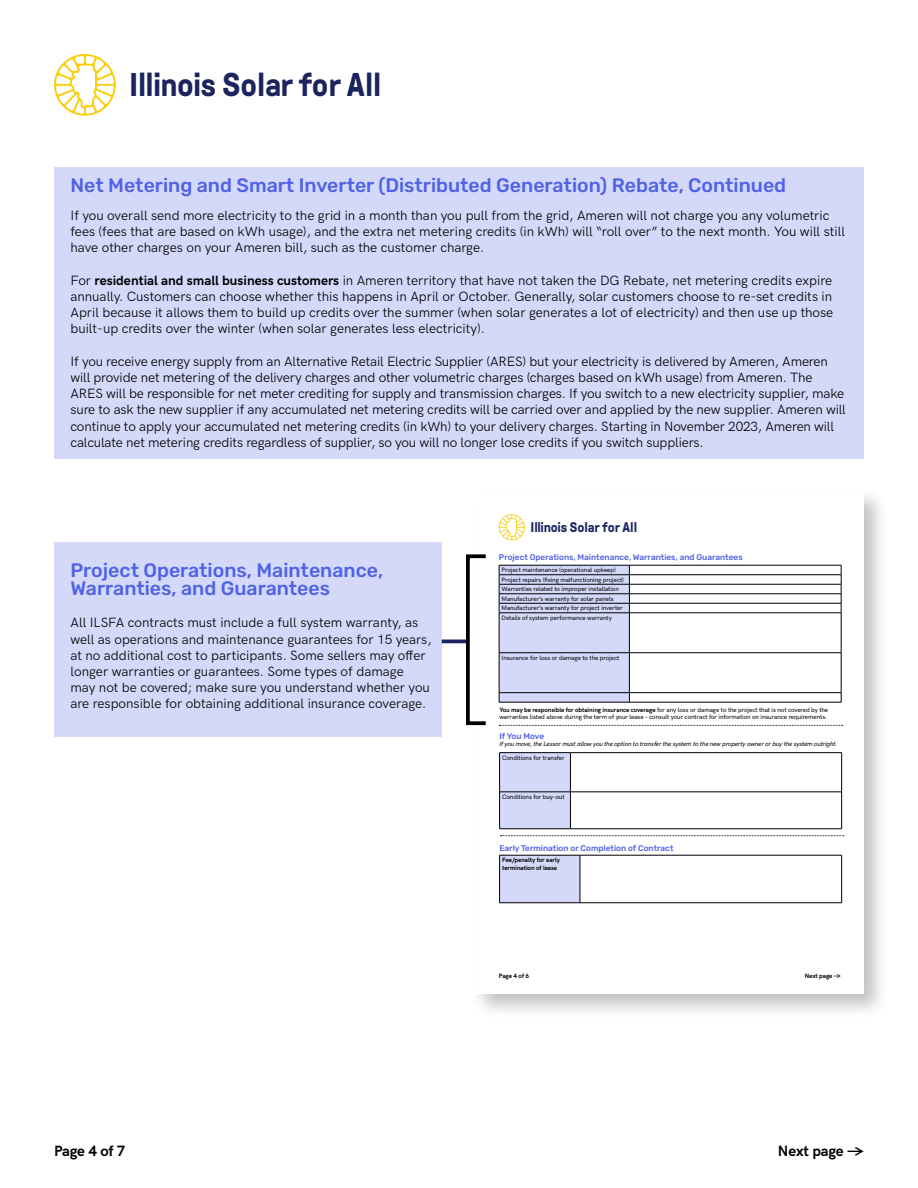
<style>
.page{position:relative;width:918px;height:1188px;background:#fff}
.page>*{position:absolute;margin:0;border:0;box-sizing:border-box;transform-origin:0 0}
.t1{font:700 33px "GT Pressura";letter-spacing:-.015em;color:#1c2460}
.t2{font:500 19.5px/18px "Rubik";color:#5062e5}
.t3{font:700 15px "HK Grotesk";letter-spacing:-.01em;color:#000}
.t4{font:700 13.95px "GT Pressura";letter-spacing:-.015em;color:#1c2460}
.t5{font:13.5px/16.2px "HK Grotesk";letter-spacing:-.01em;color:#000}
.t6{font:500 8.25px "Rubik";color:#5062e5}
.t7{font:500 6.3px/9.4px "HK Grotesk";letter-spacing:-.01em;color:#000}
.t8{font:italic 500 6.3px "HK Grotesk";letter-spacing:-.02em;color:#000}
.t9{font:700 6.3px/7.6px "HK Grotesk";letter-spacing:-.01em;color:#000}
.s1{font-weight:700}
</style>
<div class="page">
<svg style="left:54px;top:54px;width:62px;height:62px"></svg>
<div style="left:55px;top:167px;width:809px;height:292px;background:#d4d9fa"></div>
<div style="left:470px;top:485px;width:420px;height:534px;background:#000;opacity:.25"></div>
<div style="left:476px;top:491px;width:388px;height:503px;background:#fff"></div>
<svg style="left:499px;top:514px;width:26px;height:26px"></svg>
<div style="left:500px;top:855px;width:80px;height:48px;background:#d4d9fa"></div>
<hr style="left:499px;top:855px;width:81px;height:1px;background:#000">
<hr style="left:499px;top:855px;width:1px;height:48px;background:#000">
<hr style="left:580px;top:855px;width:262px;height:1px;background:#000">
<hr style="left:580px;top:855px;width:1px;height:48px;background:#000">
<hr style="left:841px;top:855px;width:1px;height:48px;background:#000">
<hr style="left:499px;top:903px;width:81px;height:1px;background:#000">
<hr style="left:580px;top:903px;width:262px;height:1px;background:#000">
<hr style="left:629px;top:565px;width:212px;height:1px;background:#000">
<hr style="left:629px;top:574px;width:212px;height:1px;background:#000">
<hr style="left:629px;top:584px;width:212px;height:1px;background:#000">
<hr style="left:629px;top:594px;width:212px;height:1px;background:#000">
<hr style="left:629px;top:603px;width:212px;height:1px;background:#000">
<svg style="left:841px;top:565px;width:1px;height:48px"></svg>
<hr style="left:629px;top:613px;width:212px;height:1px;background:#000">
<hr style="left:841px;top:613px;width:1px;height:40px;background:#000">
<hr style="left:629px;top:652px;width:212px;height:1px;background:#000">
<hr style="left:841px;top:653px;width:1px;height:40px;background:#000">
<hr style="left:629px;top:692px;width:212px;height:1px;background:#000">
<svg style="left:499px;top:565px;width:131px;height:137px;background:#c5c9e8"></svg>
<hr style="left:499px;top:702px;width:130px;height:1px;background:#000">
<hr style="left:629px;top:702px;width:212px;height:1px;background:#000">
<div style="left:500px;top:753px;width:70px;height:75px;background:#d4d9fa"></div>
<hr style="left:499px;top:752px;width:71px;height:1px;background:#000">
<hr style="left:499px;top:753px;width:1px;height:39px;background:#000">
<hr style="left:570px;top:752px;width:272px;height:1px;background:#000">
<hr style="left:570px;top:753px;width:1px;height:39px;background:#000">
<hr style="left:841px;top:753px;width:1px;height:39px;background:#000">
<hr style="left:499px;top:792px;width:71px;height:1px;background:#000">
<hr style="left:499px;top:792px;width:1px;height:37px;background:#000">
<hr style="left:570px;top:792px;width:272px;height:1px;background:#000">
<hr style="left:570px;top:792px;width:1px;height:37px;background:#000">
<hr style="left:841px;top:792px;width:1px;height:37px;background:#000">
<hr style="left:499px;top:828px;width:71px;height:1px;background:#000">
<hr style="left:570px;top:828px;width:272px;height:1px;background:#000">
<svg style="left:499px;top:725px;width:344px;height:1px"></svg>
<svg style="left:500px;top:835px;width:344px;height:1px"></svg>
<div style="left:54px;top:542px;width:388px;height:195px;background:#d4d9fa"></div>
<div style="left:466px;top:554px;width:22px;height:171px;border:4px solid #000"></div>
<hr style="left:442px;top:640px;width:24px;height:3px;background:#1c245e">
<h1 class="t1" style="left:129px;top:67px;width:254px">Illinois Solar for All</h1>
<h2 class="t2" style="left:70px;top:177px;width:717px">Net Metering and Smart Inverter (Distributed Generation) Rebate, Continued</h2>
<p class="t5" style="left:70px;top:206px;width:776px">If you overall send more electricity to the grid in a month than you pull from the grid, Ameren will not charge you any volumetric fees (fees that are based on kWh usage), and the extra net metering credits (in kWh) will “roll over” to the next month. You will still have other charges on your Ameren bill, such as the customer charge.</p>
<p class="t5" style="left:70px;top:271px;width:764px;text-align:justify">For <span class="s1">residential and small business customers</span> in Ameren territory that have not taken the DG Rebate, net metering credits expire annually. Customers can choose whether this happens in April or October. Generally, solar customers choose to re-set credits in April because it allows them to build up credits over the summer (when solar generates a lot of electricity) and then use up those built-up credits over the winter (when solar generates less electricity).</p>
<p class="t5" style="left:70px;top:352px;width:777px">If you receive energy supply from an Alternative Retail Electric Supplier (ARES) but your electricity is delivered by Ameren, Ameren will provide net metering of the delivery charges and other volumetric charges (charges based on kWh usage) from Ameren. The ARES will be responsible for net meter crediting for supply and transmission charges. If you switch to a new electricity supplier, make sure to ask the new supplier if any accumulated net metering credits will be carried over and applied by the new supplier. Ameren will continue to apply your accumulated net metering credits (in kWh) to your delivery charges. Starting in November 2023, Ameren will calculate net metering credits regardless of supplier, so you will no longer lose credits if you switch suppliers.</p>
<h2 class="t2" style="left:70px;top:562px;width:314px">Project Operations, Maintenance,<br>Warranties, and Guarantees</h2>
<p class="t5" style="left:70px;top:614px;width:363px">All ILSFA contracts must include a full system warranty, as well as operations and maintenance guarantees for 15 years, at no additional cost to participants. Some sellers may offer longer warranties or guarantees. Some types of damage may not be covered; make sure you understand whether you are responsible for obtaining additional insurance coverage.</p>
<p class="t4" style="left:530px;top:520px;width:108px">Illinois Solar for All</p>
<p class="t6" style="left:499px;top:552px;width:245px">Project Operations, Maintenance, Warranties, and Guarantees</p>
<p class="t7" style="left:502px;top:565px;width:124px">Project maintenance (operational upkeep)<br>Project repairs (fixing malfunctioning project)<br>Warranties related to improper installation Manufacturer’s warranty for solar panels Manufacturer’s warranty for project inverter Details of system performance warranty</p>
<p class="t7" style="left:502px;top:652px;width:119px">Insurance for loss or damage to the project</p>
<p class="t7" style="left:499px;top:705px;width:330px;line-height:7.6px"><span class="s1">You may be responsible for obtaining insurance coverage</span> for any loss or damage to the project that is not covered by the warranties listed above during the term of your lease – consult your contract for information on insurance requirements.</p>
<p class="t6" style="left:499px;top:732px;width:46px">If You Move</p>
<p class="t8" style="left:499px;top:739px;width:340px">If you move, the Lessor must allow you the option to transfer the system to the new property owner or buy the system outright.</p>
<p class="t7" style="left:502px;top:752px;width:64px">Conditions for transfer</p>
<p class="t7" style="left:502px;top:791px;width:64px">Conditions for buy-out</p>
<p class="t6" style="left:499px;top:844px;width:176px">Early Termination or Completion of Contract</p>
<p class="t9" style="left:502px;top:856px;width:59px">Fee/penalty for early termination of lease</p>
<p class="t9" style="left:499px;top:972px;width:32px">Page 4 of 6</p>
<p class="t9" style="left:805px;top:972px;width:38px">Next page →</p>
<p class="t3" style="left:54px;top:1139px;width:73px">Page 4 of 7</p>
<p class="t3" style="left:778px;top:1139px;width:87px">Next page →</p>
</div>
